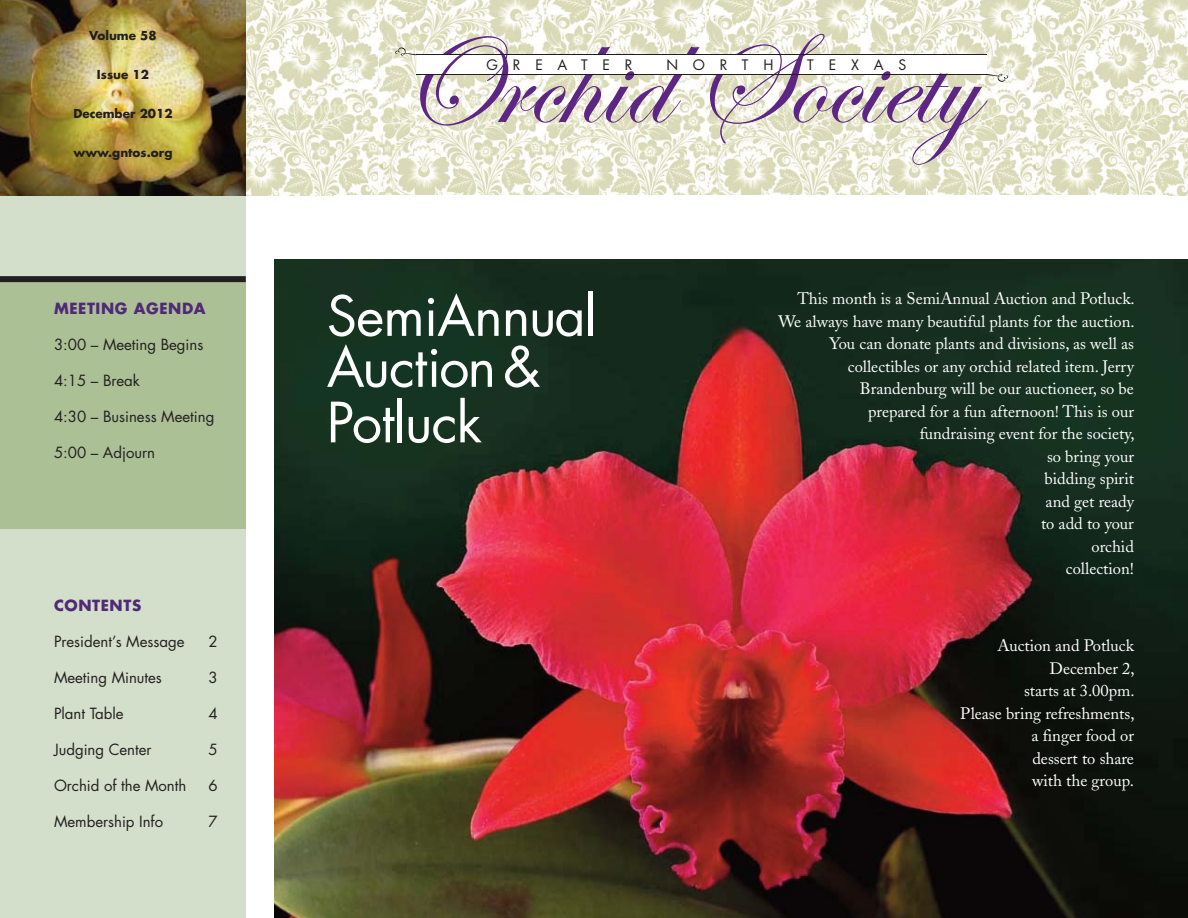
<style>
.page{position:relative;width:1188px;height:918px;background:#fff}
.page>*{position:absolute;margin:0;border:0;box-sizing:border-box;transform-origin:0 0}
.t1{font:54px/51px "Futura";letter-spacing:-.015em;color:#fff}
.t2{font:16.5px/22.5px "Adobe Caslon";color:#fff;text-align:right}
.t3{font:15px "Futura";color:#231f20}
.t4{font:700 15px "Futura";letter-spacing:.04em;color:#512a77}
.t5{font:14.1px "Futura";letter-spacing:1.05em;color:#231f20}
.t6{font:700 12px "Futura";color:#231f20}
</style>
<div class="page">
<div style="left:0;top:0;width:246px;height:918px;background:#d4dfcb"></div>
<img style="left:247px;top:0;width:941px;height:195px">
<img style="left:378px;top:0;width:4px;height:195px">
<img style="left:542px;top:0;width:3px;height:195px">
<img style="left:705px;top:0;width:4px;height:195px">
<img style="left:869px;top:0;width:3px;height:195px">
<img style="left:1032px;top:0;width:4px;height:195px">
<svg style="left:395px;top:34px;width:613px;height:131px"></svg>
<div style="left:0;top:280px;width:246px;height:248px;background:#acc096"></div>
<div style="left:0;top:276px;width:246px;height:6px;background:#231f20"></div>
<img style="left:0;top:0;width:246px;height:195px">
<img style="left:246px;top:0;width:1px;height:195px">
<img style="left:274px;top:260px;width:914px;height:658px">
<p class="t6" style="left:89px;top:30px;width:69px">Volume 58</p>
<p class="t6" style="left:97px;top:69px;width:54px">Issue 12</p>
<p class="t6" style="left:73px;top:108px;width:101px">December 2012</p>
<p class="t6" style="left:73px;top:147px;width:101px">www.gntos.org</p>
<p class="t4" style="left:54px;top:302px;width:153px">MEETING AGENDA</p>
<p class="t3" style="left:54px;top:338px;width:151px">3:00 – Meeting Begins</p>
<p class="t3" style="left:54px;top:374px;width:87px">4:15 – Break</p>
<p class="t3" style="left:54px;top:410px;width:162px">4:30 – Business Meeting</p>
<p class="t3" style="left:54px;top:446px;width:103px">5:00 – Adjourn</p>
<p class="t4" style="left:54px;top:598px;width:89px">CONTENTS</p>
<p class="t3" style="left:54px;top:634px;width:132px">President’s Message</p>
<p class="t3" style="left:209px;top:634px;width:11px">2</p>
<p class="t3" style="left:54px;top:670px;width:109px">Meeting Minutes</p>
<p class="t3" style="left:209px;top:670px;width:11px">3</p>
<p class="t3" style="left:54px;top:706px;width:71px">Plant Table</p>
<p class="t3" style="left:209px;top:706px;width:11px">4</p>
<p class="t3" style="left:54px;top:742px;width:99px">Judging Center</p>
<p class="t3" style="left:209px;top:742px;width:11px">5</p>
<p class="t3" style="left:54px;top:778px;width:134px">Orchid of the Month</p>
<p class="t3" style="left:209px;top:778px;width:11px">6</p>
<p class="t3" style="left:54px;top:814px;width:111px">Membership Info</p>
<p class="t3" style="left:209px;top:814px;width:11px">7</p>
<p class="t5" style="left:487px;top:58px;width:147px">GREATER</p>
<p class="t5" style="left:666px;top:58px;width:109px">NORTH</p>
<p class="t5" style="left:807px;top:58px;width:100px">TEXAS</p>
<h1 class="t1" style="left:327px;top:295px;width:272px">SemiAnnual<br>Auction&amp;</h1>
<h1 class="t1" style="left:327px;top:402px;width:157px">Potluck</h1>
<p class="t2" style="left:778px;top:289px;width:358px">This month is a SemiAnnual Auction and Potluck.<br>We always have many beautiful plants for the auction.<br>You can donate plants and divisions, as well as collectibles or any orchid related item. Jerry<br>Brandenburg will be our auctioneer, so be<br>prepared for a fun afternoon! This is our<br>fundraising event for the society,<br>so bring your<br>bidding spirit<br>and get ready<br>to add to your<br>orchid<br>collection!</p>
<p class="t2" style="left:960px;top:637px;width:176px">Auction and Potluck<br>December 2,<br>starts at 3.00pm.<br>Please bring refreshments, a finger food or<br>dessert to share<br>with the group.</p>
</div>
